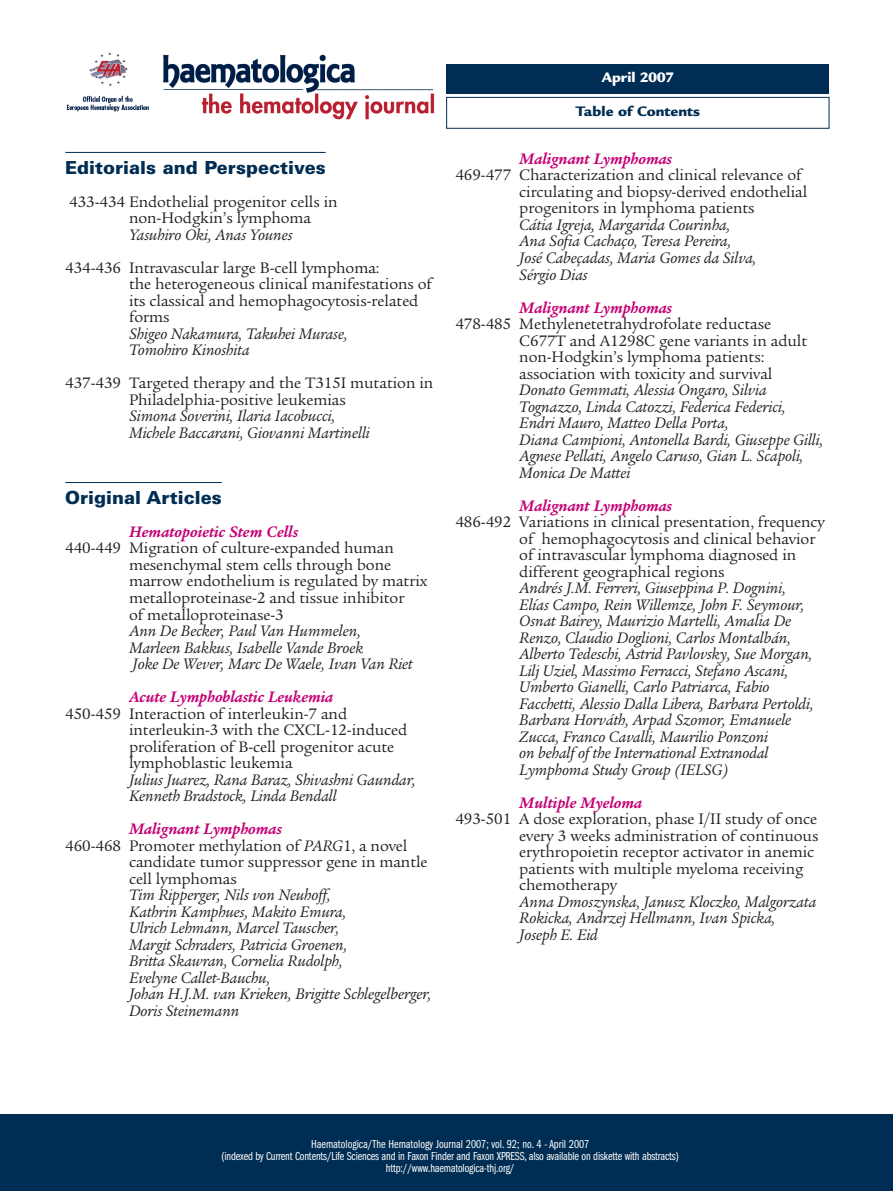
<style>
.page{position:relative;width:893px;height:1191px;background:#fff}
.page>*{position:absolute;margin:0;border:0;box-sizing:border-box;transform-origin:0 0}
.t1{font:900 18px "Univers";color:#002d53}
.t2{font:italic 16.5px/16.5px "Legacy Serif";letter-spacing:-.005em;color:#231f20}
.t3{font:16.5px/16.5px "Legacy Serif";letter-spacing:-.005em;color:#231f20}
.t4{font:italic 700 16.5px "Legacy Serif";letter-spacing:-.005em;color:#c30175}
.t5{font:900 15px "Legacy Sans";color:#002d53}
.t6{font:900 15px "Legacy Sans";color:#fff}
.t7{font:12px/12px "Franklin Gothic Book Cmpr";letter-spacing:-.015em;color:#fff;text-align:center}
.s1{font-style:italic}
</style>
<div class="page">
<hr style="left:65px;top:152px;width:261px;height:1px;background:#002d53">
<hr style="left:65px;top:482px;width:157px;height:1px;background:#002d53">
<div style="left:446px;top:97px;width:383px;height:31px;border:1px solid #002d53"></div>
<img style="left:66px;top:52px;width:369px;height:68px">
<div style="left:0;top:1114px;width:893px;height:77px;background:#002d53"></div>
<div style="left:446px;top:64px;width:383px;height:30px;background:#002d53"></div>
<p class="t6" style="left:602px;top:72px;width:74px">April 2007</p>
<p class="t1" style="left:65px;top:161px;width:262px">Editorials and Perspectives</p>
<p class="t3" style="left:129px;top:195px;width:210px;text-indent:-60px">433-434 Endothelial progenitor cells in non-Hodgkin’s lymphoma</p>
<p class="t2" style="left:129px;top:228px;width:165px">Yasuhiro Oki, Anas Younes</p>
<p class="t3" style="left:129px;top:261px;width:305px;text-indent:-64px">434-436 Intravascular large B-cell lymphoma:<br>the heterogeneous clinical manifestations of its classical and hemophagocytosis-related forms</p>
<p class="t2" style="left:129px;top:327px;width:220px">Shigeo Nakamura, Takuhei Murase,<br>Tomohiro Kinoshita</p>
<p class="t3" style="left:129px;top:376px;width:306px;text-indent:-64px">437-439 Targeted therapy and the T315I mutation in<br>Philadelphia-positive leukemias</p>
<p class="t2" style="left:129px;top:409px;width:242px">Simona Soverini, Ilaria Iacobucci,<br>Michele Baccarani, Giovanni Martinelli</p>
<p class="t1" style="left:65px;top:491px;width:158px">Original Articles</p>
<p class="t4" style="left:129px;top:525px;width:171px">Hematopoietic Stem Cells</p>
<p class="t3" style="left:129px;top:541px;width:300px;text-indent:-64px">440-449 Migration of culture-expanded human mesenchymal stem cells through bone marrow endothelium is regulated by matrix metalloproteinase-2 and tissue inhibitor<br>of metalloproteinase-3</p>
<p class="t2" style="left:129px;top:624px;width:285px">Ann De Becker, Paul Van Hummelen,<br>Marleen Bakkus, Isabelle Vande Broek<br>Joke De Wever, Marc De Waele, Ivan Van Riet</p>
<p class="t4" style="left:129px;top:690px;width:206px">Acute Lymphoblastic Leukemia</p>
<p class="t3" style="left:129px;top:706px;width:280px;text-indent:-64px">450-459 Interaction of interleukin-7 and interleukin-3 with the CXCL-12-induced proliferation of B-cell progenitor acute lymphoblastic leukemia</p>
<p class="t2" style="left:129px;top:772px;width:288px">Julius Juarez, Rana Baraz, Shivashni Gaundar,<br>Kenneth Bradstock, Linda Bendall</p>
<p class="t4" style="left:129px;top:822px;width:154px">Malignant Lymphomas</p>
<p class="t3" style="left:65px;top:838px;width:344px">460-468 Promoter methylation of <span class="s1">PARG</span>1, a novel</p>
<p class="t3" style="left:129px;top:855px;width:300px">candidate tumor suppressor gene in mantle</p>
<p class="t3" style="left:129px;top:871px;width:109px">cell lymphomas</p>
<p class="t2" style="left:129px;top:888px;width:304px">Tim Ripperger, Nils von Neuhoff,<br>Kathrin Kamphues, Makito Emura,<br>Ulrich Lehmann, Marcel Tauscher,<br>Margit Schraders, Patricia Groenen,<br>Britta Skawran, Cornelia Rudolph,<br>Evelyne Callet-Bauchu,<br>Johan H.J.M. van Krieken, Brigitte Schlegelberger, Doris Steinemann</p>
<p class="t5" style="left:576px;top:106px;width:126px">Table of Contents</p>
<p class="t4" style="left:519px;top:152px;width:154px">Malignant Lymphomas</p>
<p class="t3" style="left:519px;top:169px;width:290px;text-indent:-64px">469-477 Characterization and clinical relevance of circulating and biopsy-derived endothelial progenitors in lymphoma patients</p>
<p class="t2" style="left:519px;top:218px;width:239px">Cátia Igreja, Margarida Courinha,<br>Ana Sofia Cachaço, Teresa Pereira,<br>José Cabeçadas, Maria Gomes da Silva,<br>Sérgio Dias</p>
<p class="t4" style="left:519px;top:301px;width:154px">Malignant Lymphomas</p>
<p class="t3" style="left:519px;top:317px;width:289px;text-indent:-64px">478-485 Methylenetetrahydrofolate reductase C677T and A1298C gene variants in adult non-Hodgkin’s lymphoma patients: association with toxicity and survival</p>
<p class="t2" style="left:519px;top:383px;width:306px">Donato Gemmati, Alessia Ongaro, Silvia Tognazzo, Linda Catozzi, Federica Federici, Endri Mauro, Matteo Della Porta,<br>Diana Campioni, Antonella Bardi, Giuseppe Gilli, Agnese Pellati, Angelo Caruso, Gian L. Scapoli, Monica De Mattei</p>
<p class="t4" style="left:519px;top:499px;width:154px">Malignant Lymphomas</p>
<p class="t3" style="left:519px;top:515px;width:307px;text-indent:-64px">486-492 Variations in clinical presentation, frequency of hemophagocytosis and clinical behavior of intravascular lymphoma diagnosed in different geographical regions</p>
<p class="t2" style="left:519px;top:581px;width:296px">Andrés J.M. Ferreri, Giuseppina P. Dognini, Elías Campo, Rein Willemze, John F. Seymour, Osnat Bairey, Maurizio Martelli, Amalia De Renzo, Claudio Doglioni, Carlos Montalbán, Alberto Tedeschi, Astrid Pavlovsky, Sue Morgan, Lilj Uziel, Massimo Ferracci, Stefano Ascani, Umberto Gianelli, Carlo Patriarca, Fabio Facchetti, Alessio Dalla Libera, Barbara Pertoldi, Barbara Horváth, Arpad Szomor, Emanuele Zucca, Franco Cavalli, Maurilio Ponzoni<br>on behalf of the International Extranodal Lymphoma Study Group (IELSG)</p>
<p class="t4" style="left:519px;top:796px;width:124px">Multiple Myeloma</p>
<p class="t3" style="left:519px;top:812px;width:301px;text-indent:-64px">493-501 A dose exploration, phase I/II study of once every 3 weeks administration of continuous erythropoietin receptor activator in anemic patients with multiple myeloma receiving chemotherapy</p>
<p class="t2" style="left:519px;top:895px;width:299px">Anna Dmoszynska, Janusz Kloczko, Malgorzata<br>Rokicka, Andrzej Hellmann, Ivan Spicka,<br>Joseph E. Eid</p>
<p class="t7" style="left:222px;top:1139px;width:459px">Haematologica/The Hematology Journal 2007; vol. 92; no. 4 - April 2007<br>(indexed by Current Contents/Life Sciences and in Faxon Finder and Faxon XPRESS, also available on diskette with abstracts) http://www.haematologica-thj.org/</p>
</div>
